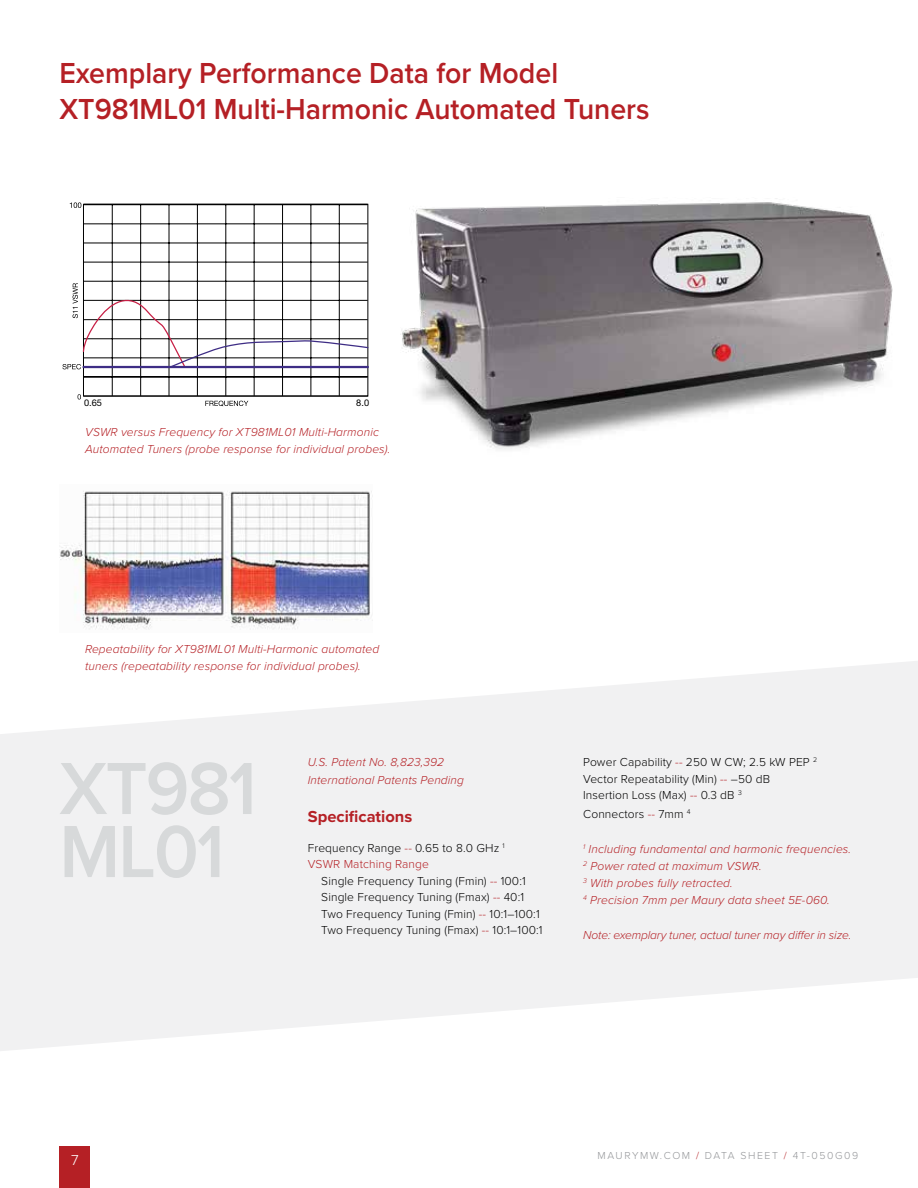
<style>
.page{position:relative;width:918px;height:1188px;background:#fff}
.page>*{position:absolute;margin:0;border:0;box-sizing:border-box;transform-origin:0 0}
.t1{font:600 76.5px/63px "Proxima Nova";letter-spacing:-.025em;color:#d7d9da;scale:.95 1}
.t2{font:600 30px/36px "Proxima Nova";color:#b52025;scale:.95 1}
.t3{font:700 16.5px "Proxima Nova";color:#b52025}
.t4{font:300 15px "Proxima Nova";color:#fff}
.t5{font:italic 300 12px/17.2px "Proxima Nova";letter-spacing:.01em;color:#b52025}
.t6{font:300 12px/16.5px "Proxima Nova";letter-spacing:.01em;color:#000}
.t7{font:italic 300 12px "Proxima Nova";letter-spacing:-.01em;color:#b52025}
.t8{font:300 10.5px "Proxima Nova";letter-spacing:.15em;color:#939598}
.t9{font:9.15px "Helvetica Neue";color:#000}
.s1{color:#b52025}
</style>
<div class="page">
<div style="left:59px;top:1147px;width:31px;height:41px;background:#b52025"></div>
<svg style="left:0;top:661px;width:917px;height:390px;fill:#f1f1f2"></svg>
<hr style="left:84px;top:204px;width:284px;height:1px;background:#010101">
<hr style="left:84px;top:281px;width:284px;height:1px;background:#010101">
<hr style="left:84px;top:262px;width:284px;height:1px;background:#010101">
<hr style="left:84px;top:243px;width:284px;height:1px;background:#010101">
<hr style="left:84px;top:224px;width:284px;height:1px;background:#010101">
<hr style="left:84px;top:377px;width:284px;height:1px;background:#010101">
<hr style="left:112px;top:204px;width:1px;height:192px;background:#010101">
<hr style="left:140px;top:204px;width:1px;height:192px;background:#010101">
<hr style="left:169px;top:204px;width:1px;height:192px;background:#010101">
<hr style="left:197px;top:204px;width:1px;height:192px;background:#010101">
<hr style="left:226px;top:204px;width:1px;height:192px;background:#010101">
<hr style="left:254px;top:204px;width:1px;height:192px;background:#010101">
<hr style="left:282px;top:204px;width:1px;height:192px;background:#010101">
<hr style="left:311px;top:204px;width:1px;height:192px;background:#010101">
<hr style="left:339px;top:204px;width:1px;height:192px;background:#010101">
<svg style="left:205px;top:401px;width:43px;height:5px"></svg>
<svg style="left:78px;top:394px;width:3px;height:5px"></svg>
<hr style="left:83px;top:396px;width:285px;height:1px;background:#010101">
<svg style="left:70px;top:202px;width:11px;height:6px"></svg>
<svg style="left:62px;top:283px;width:307px;height:86px"></svg>
<img style="left:59px;top:491px;width:314px;height:139px">
<svg style="left:917px;top:661px;width:1px;height:317px"></svg>
<img style="left:400px;top:198px;width:493px;height:251px">
<h2 class="t2" style="left:59px;top:54px;width:623px">Exemplary Performance Data for Model<br>XT981ML01 Multi-Harmonic Automated Tuners</h2>
<p class="t9" style="left:84px;top:397px;width:19px">0.65</p>
<p class="t9" style="left:356px;top:397px;width:14px">8.0</p>
<p class="t5" style="left:85px;top:423px;width:307px">VSWR versus Frequency for XT981ML01 Multi-Harmonic<br>Automated Tuners (probe response for individual probes).</p>
<p class="t5" style="left:85px;top:640px;width:296px">Repeatability for XT981ML01 Multi-Harmonic automated tuners (repeatability response for individual probes).</p>
<h1 class="t1" style="left:59px;top:755px;width:209px">XT981<br>ML01</h1>
<p class="t5" style="left:308px;top:753px;width:158px">U.S. Patent No. 8,823,392<br>International Patents Pending</p>
<h3 class="t3" style="left:308px;top:804px;width:106px">Specifications</h3>
<p class="t6" style="left:308px;top:839px;width:198px">Frequency Range <span class="s1">--</span> 0.65 to 8.0 GHz <sup>1<br></sup><span class="s1">VSWR Matching Range</span></p>
<p class="t6" style="left:321px;top:872px;width:223px">Single Frequency Tuning (Fmin) <span class="s1">--</span> 100:1<br>Single Frequency Tuning (Fmax) <span class="s1">--</span> 40:1<br>Two Frequency Tuning (Fmin) <span class="s1">--</span> 10:1–100:1<br>Two Frequency Tuning (Fmax) <span class="s1">--</span> 10:1–100:1</p>
<p class="t6" style="left:583px;top:753px;width:235px">Power Capability <span class="s1">--</span> 250 W CW; 2.5 kW PEP <sup>2<br></sup>Vector Repeatability (Min) <span class="s1">--</span> –50 dB<br>Insertion Loss (Max) <span class="s1">--</span> 0.3 dB <sup>3</sup></p>
<p class="t6" style="left:583px;top:805px;width:109px">Connectors <span class="s1">--</span> 7mm <sup>4</sup></p>
<p class="t5" style="left:583px;top:839px;width:270px"><sup>1</sup> Including fundamental and harmonic frequencies.<br><sup>2</sup> Power rated at maximum VSWR.<br><sup>3</sup> With probes fully retracted.<br><sup>4</sup> Precision 7mm per Maury data sheet 5E-060.</p>
<p class="t7" style="left:583px;top:926px;width:270px">Note: exemplary tuner, actual tuner may differ in size.</p>
<p class="t4" style="left:71px;top:1149px;width:9px">7</p>
<p class="t8" style="left:598px;top:1148px;width:262px">MAURYMW.COM <span class="s1">/</span> DATA SHEET <span class="s1">/</span> 4T-050G09</p>
</div>
